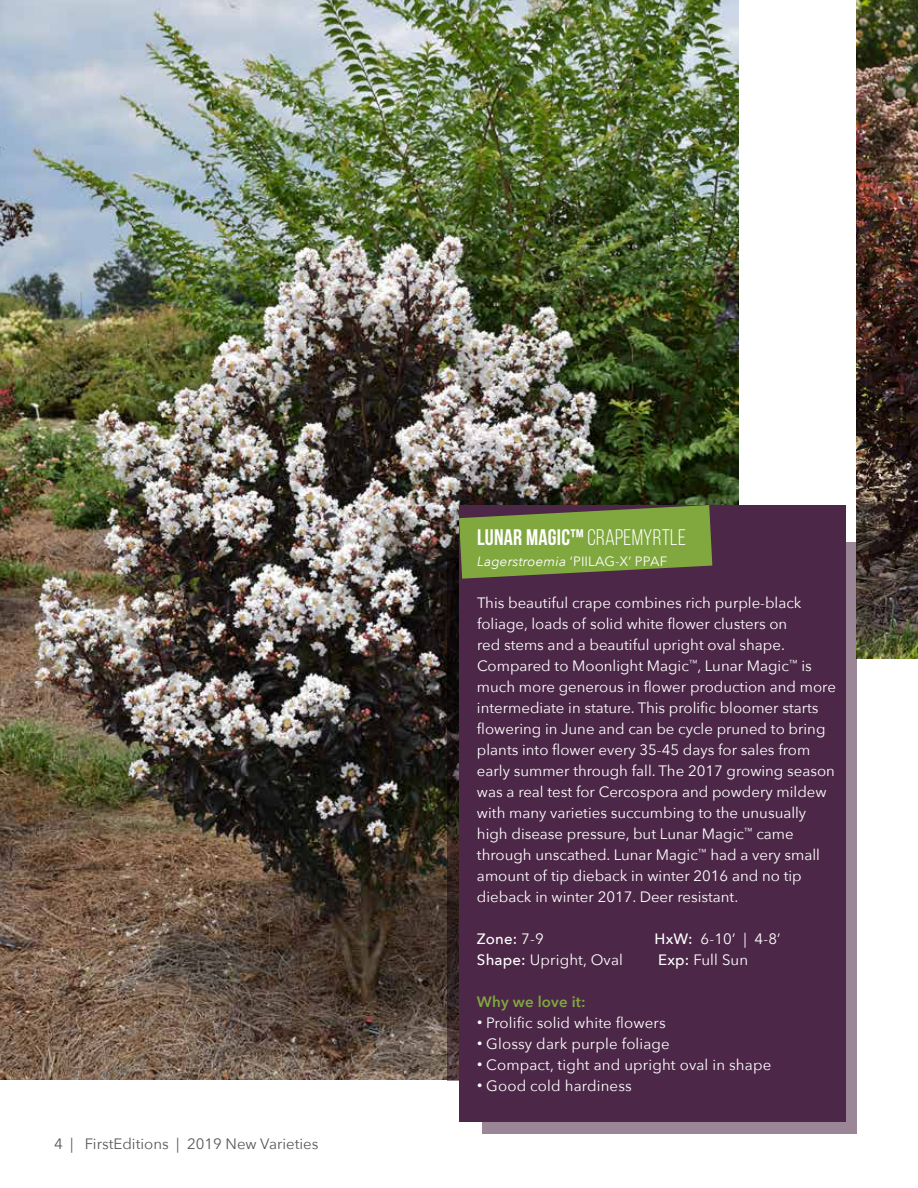
<style>
.page{position:relative;width:918px;height:1188px;background:#fff}
.page>*{position:absolute;margin:0;border:0;box-sizing:border-box;transform-origin:0 0}
.t1{font:22.5px "Bebas Neue";letter-spacing:.01em;color:#fff}
.t2{font:15px/21px "Avenir Next";color:#fff}
.t3{font:15px "Avenir Next";color:#58595b}
.t4{font:600 15px "Avenir Next";letter-spacing:.01em;color:#80a83f}
.t5{font:500 15px "Avenir Next";color:#fff}
.t6{font:13.5px "Avenir Next";letter-spacing:.01em;color:#fff}
.s1{font-style:inherit}
.s2{font-style:italic}
.s3{font-weight:400}
.s4{font-weight:500}
.s5{font-size:10.5px}
</style>
<div class="page">
<img style="left:0;top:0;width:738px;height:1080px">
<div style="left:482px;top:543px;width:375px;height:591px;background:#9b8698"></div>
<svg style="left:448px;top:550px;width:11px;height:531px;background:#251b19"></svg>
<div style="left:459px;top:505px;width:387px;height:616px;background:#4c2747"></div>
<img style="left:857px;top:0;width:61px;height:659px">
<svg style="left:459px;top:505px;width:253px;height:74px"></svg>
<p class="t3" style="left:54px;top:1131px;width:266px">4 | FirstEditions | 2019 New Varieties</p>
<h1 class="t1" style="left:477px;top:525px;width:210px">LUNAR MAGIC™ <span class="s1">CRAPEMYRTLE</span></h1>
<p class="t6" style="left:477px;top:550px;width:192px"><span class="s2">Lagerstroemia</span> ‘PIILAG-X’ PPAF</p>
<p class="t2" style="left:477px;top:591px;width:360px">This beautiful crape combines rich purple-black foliage, loads of solid white flower clusters on<br>red stems and a beautiful upright oval shape.<br>Compared to Moonlight Magic<sup>™</sup>, Lunar Magic<sup>™</sup> is much more generous in flower production and more intermediate in stature. This prolific bloomer starts flowering in June and can be cycle pruned to bring plants into flower every 35-45 days for sales from early summer through fall. The 2017 growing season was a real test for Cercospora and powdery mildew with many varieties succumbing to the unusually high disease pressure, but Lunar Magic<sup>™</sup> came through unscathed. Lunar Magic<sup>™</sup> had a very small amount of tip dieback in winter 2016 and no tip dieback in winter 2017. Deer resistant.</p>
<p class="t5" style="left:477px;top:926px;width:68px">Zone: <span class="s3">7-9</span></p>
<p class="t2" style="left:655px;top:927px;width:127px"><span class="s4">HxW:</span> 6-10’ | 4-8’</p>
<p class="t2" style="left:477px;top:948px;width:147px"><span class="s4">Shape:</span> Upright, Oval</p>
<p class="t2" style="left:658px;top:948px;width:91px"><span class="s4">Exp:</span> Full Sun</p>
<p class="t4" style="left:477px;top:989px;width:110px">Why we love it:</p>
<p class="t2" style="left:477px;top:1011px;width:190px"><span class="s5">•</span> Prolific solid white flowers</p>
<p class="t2" style="left:477px;top:1032px;width:194px"><span class="s5">•</span> Glossy dark purple foliage</p>
<p class="t2" style="left:477px;top:1053px;width:296px"><span class="s5">•</span> Compact, tight and upright oval in shape</p>
<p class="t2" style="left:477px;top:1074px;width:156px"><span class="s5">•</span> Good cold hardiness</p>
</div>
